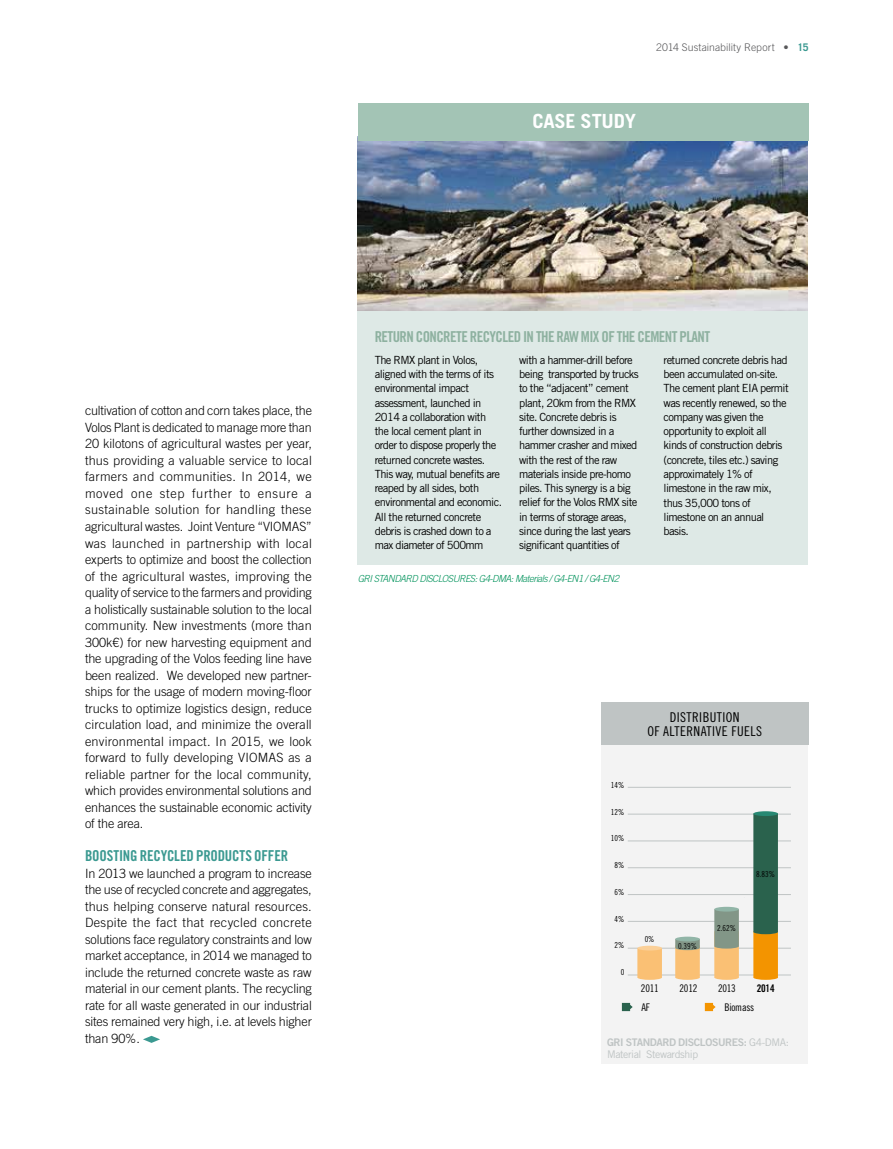
<style>
.page{position:relative;width:893px;height:1149px;background:#fff}
.page>*{position:absolute;margin:0;border:0;box-sizing:border-box;transform-origin:0 0}
.t1{font:700 19.5px "Trade Gothic LT Std";letter-spacing:-.01em;color:#fff;scale:1.04 1}
.t2{font:15px "Trade Gothic LT Std Bd Cn 20";letter-spacing:-.04em;color:#8eb1a0}
.t3{font:15px "Trade Gothic LT Std Bd Cn 20";letter-spacing:-.01em;color:#3b9991}
.t4{font:13.5px/14px "Trade Gothic LT Std Cn 18";letter-spacing:.03em;color:#000;text-align:right}
.t5{font:300 12.75px/16.5px "Trade Gothic LT Std";letter-spacing:-.01em;color:#000;text-align:justify}
.t6{font:11.25px/14.2px "Trade Gothic LT Std";letter-spacing:-.05em;color:#000}
.t7{font:10.5px "Trade Gothic LT Std Bd 2";letter-spacing:-.04em;color:#bfc4c4}
.t8{font:300 10.5px "Trade Gothic LT Std";letter-spacing:.005em;color:#58585a}
.t9{font:10.5px "Trade Gothic LT Std Cn 18";letter-spacing:-.02em;color:#000}
.t10{font:10.5px "Trade Gothic LT Std";letter-spacing:-.04em;color:#bfc4c4}
.t11{font:10.5px "Trade Gothic LT Std Bd Cn 20";color:#000}
.t12{font:italic 300 9.75px "Trade Gothic LT Std";letter-spacing:-.055em;color:#00925b}
.t13{font:8.25px "Trade Gothic LT Std Cn 18";color:#000}
.s1{font-weight:700;color:#3b9991}
.s2{font-family:"Trade Gothic LT Std"}
</style>
<div class="page">
<img style="left:358px;top:140px;width:450px;height:171px">
<svg style="left:143px;top:1035px;width:17px;height:7px"></svg>
<div style="left:358px;top:103px;width:451px;height:37px;background:#a3c4b5"></div>
<div style="left:358px;top:311px;width:450px;height:253px;background:#dee9e6"></div>
<div style="left:601px;top:730px;width:207px;height:333px;background:#f3f3f3"></div>
<hr style="left:628px;top:974px;width:163px;height:1px;background:#bfc4c4">
<hr style="left:628px;top:867px;width:163px;height:1px;background:#bfc4c4">
<hr style="left:628px;top:786px;width:163px;height:1px;background:#bfc4c4">
<hr style="left:628px;top:813px;width:163px;height:1px;background:#bfc4c4">
<hr style="left:628px;top:840px;width:163px;height:1px;background:#bfc4c4">
<hr style="left:628px;top:893px;width:163px;height:1px;background:#bfc4c4">
<hr style="left:628px;top:920px;width:163px;height:1px;background:#bfc4c4">
<hr style="left:628px;top:947px;width:163px;height:1px;background:#bfc4c4">
<div style="left:601px;top:702px;width:208px;height:43px;background:#bfc4c4"></div>
<svg style="left:622px;top:1002px;width:11px;height:8px"></svg>
<svg style="left:705px;top:1002px;width:11px;height:8px"></svg>
<svg style="left:753px;top:814px;width:25px;height:165px;background:#63723b"></svg>
<svg style="left:753px;top:811px;width:25px;height:4px"></svg>
<svg style="left:637px;top:948px;width:25px;height:31px"></svg>
<div style="left:637px;top:945px;width:25px;height:5px;background:#fbd098;border-radius:50%"></div>
<svg style="left:713px;top:909px;width:26px;height:70px;background:#bbad84"></svg>
<svg style="left:714px;top:906px;width:25px;height:5px"></svg>
<svg style="left:675px;top:939px;width:25px;height:40px"></svg>
<div style="left:675px;top:936px;width:25px;height:5px;background:#91b5a7;border-radius:50%"></div>
<p class="t8" style="left:656px;top:41px;width:154px">2014 Sustainability Report • <span class="s1">15</span></p>
<h1 class="t1" style="left:532px;top:109px;width:101px">CAS E STUDY</h1>
<p class="t5" style="left:85px;top:402px;width:228px">cultivation of cotton and corn takes place, the Volos Plant is dedicated to manage more than 20 kilotons of agricultural wastes per year, thus providing a valuable service to local farmers and communities. In 2014, we moved one step further to ensure a sustainable solution for handling these agricultural wastes. Joint Venture “VIOMAS” was launched in partnership with local experts to optimize and boost the collection of the agricultural wastes, improving the quality of service to the farmers and providing a holistically sustainable solution to the local community. New investments (more than 300k€) for new harvesting equipment and the upgrading of the Volos feeding line have been realized. We developed new partner&shy;ships for the usage of modern moving-floor trucks to optimize logistics design, reduce circulation load, and minimize the overall environmental impact. In 2015, we look forward to fully developing VIOMAS as a reliable partner for the local community, which provides environmental solutions and enhances the sustainable economic activity of the area.</p>
<p class="t3" style="left:85px;top:846px;width:205px">BOOSTING RECYCLED PRODUCTS OFFER</p>
<p class="t5" style="left:85px;top:864px;width:228px">In 2013 we launched a program to increase the use of recycled concrete and aggregates, thus helping conserve natural resources.<br>Despite the fact that recycled concrete solutions face regulatory constraints and low market acceptance, in 2014 we managed to include the returned concrete waste as raw material in our cement plants. The recycling rate for all waste generated in our industrial sites remained very high, i.e. at levels higher than 90%.</p>
<p class="t2" style="left:375px;top:328px;width:8px">RETURN</p>
<p class="t2" style="left:416px;top:328px;width:35px">CONCRETE</p>
<p class="t2" style="left:470px;top:328px;width:217px">RECYCLED IN THE RAW MIX OF THE CEMENT PLANT</p>
<p class="t6" style="left:375px;top:352px;width:129px">The RMX plant in Volos, aligned with the terms of its environmental impact assessment, launched in<br>2014 a collaboration with the local cement plant in order to dispose properly the returned concrete wastes.<br>This way, mutual benefits are reaped by all sides, both environmental and economic.<br>All the returned concrete debris is crashed down to a max diameter of 500mm</p>
<p class="t6" style="left:519px;top:352px;width:121px">with a hammer-drill before being transported by trucks to the “adjacent” cement plant, 20km from the RMX site. Concrete debris is further downsized in a hammer crasher and mixed with the rest of the raw materials inside pre-homo piles. This synergy is a big relief for the Volos RMX site in terms of storage areas, since during the last years significant quantities of</p>
<p class="t6" style="left:663px;top:352px;width:127px">returned concrete debris had been accumulated on-site.<br>The cement plant EIA permit was recently renewed, so the company was given the opportunity to exploit all kinds of construction debris (concrete, tiles etc.) saving approximately 1% of limestone in the raw mix, thus 35,000 tons of limestone on an annual basis.</p>
<p class="t12" style="left:358px;top:572px;width:263px">GRI STANDARD DISCLOSURES: G4-DMA: Materials / G4-EN1 / G4-EN2</p>
<p class="t4" style="left:647px;top:709px;width:97px">TION<br>OF ALTER NATIVE FUELS</p>
<p class="t4" style="left:670px;top:709px;width:30px">DISTRIBU</p>
<p class="t13" style="left:611px;top:779px;width:15px">14%</p>
<p class="t13" style="left:611px;top:806px;width:15px">12%</p>
<p class="t13" style="left:611px;top:833px;width:15px">10%</p>
<p class="t13" style="left:615px;top:860px;width:11px">8%</p>
<p class="t13" style="left:615px;top:886px;width:11px">6%</p>
<p class="t13" style="left:615px;top:913px;width:11px">4%</p>
<p class="t13" style="left:615px;top:940px;width:11px">2%</p>
<p class="t13" style="left:621px;top:966px;width:5px">0</p>
<p class="t13" style="left:645px;top:933px;width:11px">0%</p>
<p class="t13" style="left:678px;top:940px;width:21px">0.39%</p>
<p class="t13" style="left:717px;top:923px;width:21px">2.62%</p>
<p class="t9" style="left:641px;top:981px;width:19px">2011</p>
<p class="t9" style="left:679px;top:981px;width:19px">2012</p>
<p class="t9" style="left:718px;top:981px;width:19px">2013</p>
<p class="t13" style="left:756px;top:869px;width:21px">8.83%</p>
<p class="t11" style="left:757px;top:981px;width:19px">2014</p>
<p class="t9" style="left:641px;top:1000px;width:9px">AF</p>
<p class="t9" style="left:724px;top:1000px;width:31px">BIOMASS</p>
<p class="t7" style="left:607px;top:1035px;width:32px">GRI STANDA</p>
<p class="t7" style="left:662px;top:1035px;width:128px">RD DISCLOSU RES: <span class="s2">G4-DMA:</span></p>
<p class="t10" style="left:607px;top:1047px;width:93px">Material Stewardship</p>
</div>
